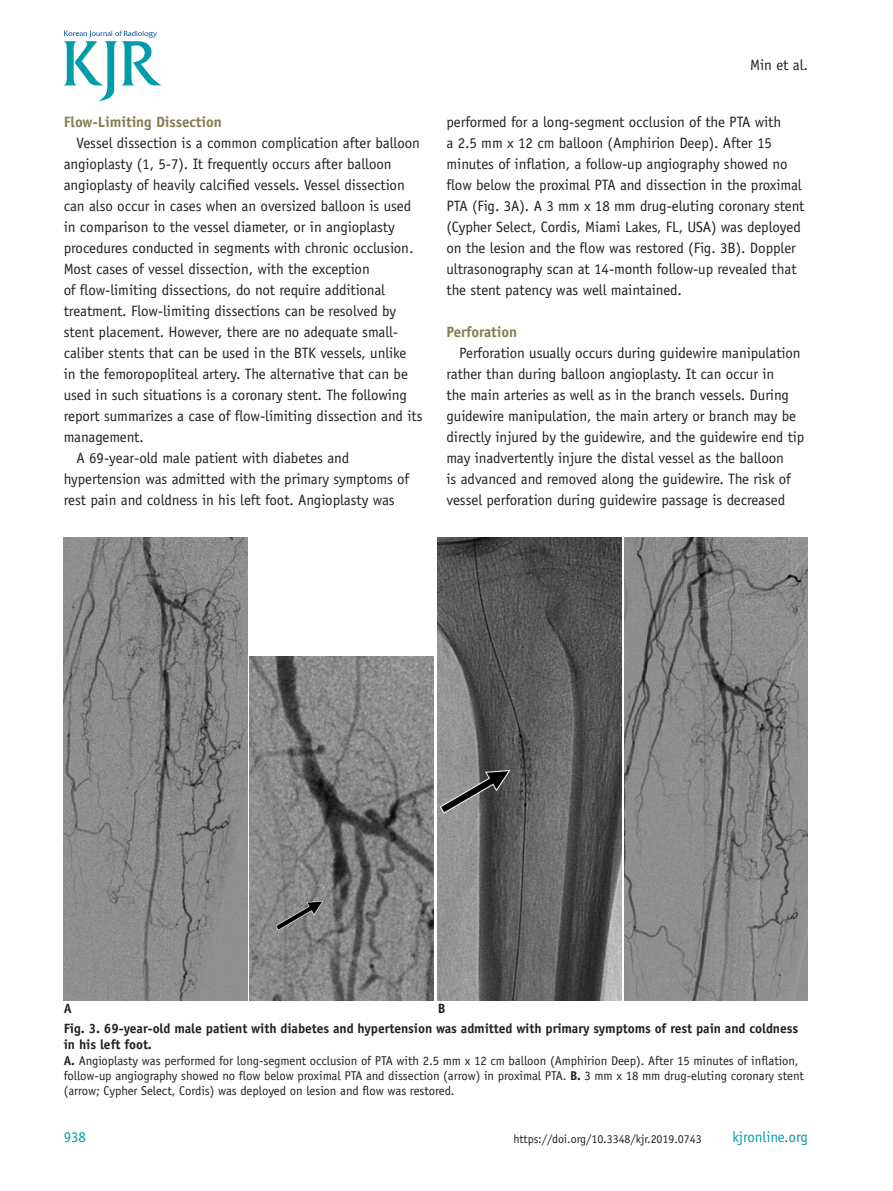
<style>
.page{position:relative;width:893px;height:1191px;background:#fff}
.page>*{position:absolute;margin:0;border:0;box-sizing:border-box;transform-origin:0 0}
.t1{font:15px/21px "Officina Sans Std";letter-spacing:-.005em;color:#231f20}
.t2{font:700 15px "Officina Sans Std";letter-spacing:-.005em;color:#887a51}
.t3{font:15px "Officina Sans Std";letter-spacing:-.005em;color:#009caa}
.t4{font:15px "Officina Sans Std";letter-spacing:-.025em;color:#231f20}
.t5{font:700 13.5px/16.2px "Officina Sans Std";letter-spacing:-.005em;color:#231f20}
.t6{font:12.75px/15.3px "Officina Sans Std";letter-spacing:-.005em;color:#231f20}
.t7{font:12px "Officina Sans Std";letter-spacing:-.005em;color:#231f20}
.s1{font-weight:700}
</style>
<div class="page">
<svg style="left:64px;top:31px;width:97px;height:70px"></svg>
<img style="left:64px;top:537px;width:184px;height:463px">
<img style="left:438px;top:537px;width:184px;height:463px">
<img style="left:624px;top:537px;width:184px;height:463px">
<img style="left:250px;top:656px;width:184px;height:344px">
<p class="t2" style="left:64px;top:113px;width:160px">Flow-Limiting Dissection</p>
<p class="t1" style="left:77px;top:133px;width:345px">Vessel dissection is a common complication after balloon</p>
<p class="t1" style="left:64px;top:154px;width:329px">angioplasty (1, 5-7). It frequently occurs after balloon</p>
<p class="t1" style="left:64px;top:175px;width:342px">angioplasty of heavily calcified vessels. Vessel dissection</p>
<p class="t1" style="left:64px;top:196px;width:349px">can also occur in cases when an oversized balloon is used</p>
<p class="t1" style="left:64px;top:217px;width:333px">in comparison to the vessel diameter, or in angioplasty</p>
<p class="t1" style="left:64px;top:238px;width:351px">procedures conducted in segments with chronic occlusion.</p>
<p class="t1" style="left:64px;top:259px;width:308px">Most cases of vessel dissection, with the exception</p>
<p class="t1" style="left:64px;top:280px;width:323px">of flow-limiting dissections, do not require additional</p>
<p class="t1" style="left:64px;top:301px;width:334px">treatment. Flow-limiting dissections can be resolved by</p>
<p class="t1" style="left:64px;top:322px;width:336px">stent placement. However, there are no adequate small-</p>
<p class="t1" style="left:64px;top:343px;width:344px">caliber stents that can be used in the BTK vessels, unlike</p>
<p class="t1" style="left:64px;top:364px;width:346px">in the femoropopliteal artery. The alternative that can be</p>
<p class="t1" style="left:64px;top:385px;width:345px">used in such situations is a coronary stent. The following</p>
<p class="t1" style="left:64px;top:406px;width:360px">report summarizes a case of flow-limiting dissection and its</p>
<p class="t4" style="left:64px;top:428px;width:82px">management.</p>
<p class="t1" style="left:77px;top:448px;width:274px">A 69-year-old male patient with diabetes and</p>
<p class="t1" style="left:64px;top:469px;width:347px">hypertension was admitted with the primary symptoms of</p>
<p class="t1" style="left:64px;top:490px;width:332px">rest pain and coldness in his left foot. Angioplasty was</p>
<p class="t1" style="left:750px;top:54px;width:59px">Min et al.</p>
<p class="t1" style="left:446px;top:112px;width:360px">performed for a long-segment occlusion of the PTA with<br>a 2.5 mm x 12 cm balloon (Amphirion Deep). After 15 minutes of inflation, a follow-up angiography showed no flow below the proximal PTA and dissection in the proximal PTA (Fig. 3A). A 3 mm x 18 mm drug-eluting coronary stent (Cypher Select, Cordis, Miami Lakes, FL, USA) was deployed on the lesion and the flow was restored (Fig. 3B). Doppler ultrasonography scan at 14-month follow-up revealed that the stent patency was well maintained.</p>
<p class="t2" style="left:446px;top:323px;width:72px">Perforation</p>
<p class="t1" style="left:446px;top:343px;width:359px;text-indent:13px">Perforation usually occurs during guidewire manipulation rather than during balloon angioplasty. It can occur in<br>the main arteries as well as in the branch vessels. During guidewire manipulation, the main artery or branch may be directly injured by the guidewire, and the guidewire end tip may inadvertently injure the distal vessel as the balloon<br>is advanced and removed along the guidewire. The risk of vessel perforation during guidewire passage is decreased</p>
<p class="t5" style="left:64px;top:1000px;width:10px">A</p>
<p class="t5" style="left:438px;top:1000px;width:9px">B</p>
<p class="t5" style="left:64px;top:1020px;width:736px">Fig. 3. 69-year-old male patient with diabetes and hypertension was admitted with primary symptoms of rest pain and coldness in his left foot.</p>
<p class="t6" style="left:64px;top:1052px;width:742px"><span class="s1">A.</span> Angioplasty was performed for long-segment occlusion of PTA with 2.5 mm x 12 cm balloon (Amphirion Deep). After 15 minutes of inflation, follow-up angiography showed no flow below proximal PTA and dissection (arrow) in proximal PTA. <span class="s1">B.</span> 3 mm x 18 mm drug-eluting coronary stent (arrow; Cypher Select, Cordis) was deployed on lesion and flow was restored.</p>
<p class="t3" style="left:64px;top:1128px;width:24px">938</p>
<p class="t7" style="left:513px;top:1132px;width:190px">https://doi.org/10.3348/kjr.2019.0743</p>
<p class="t3" style="left:732px;top:1128px;width:77px">kjronline.org</p>
</div>
